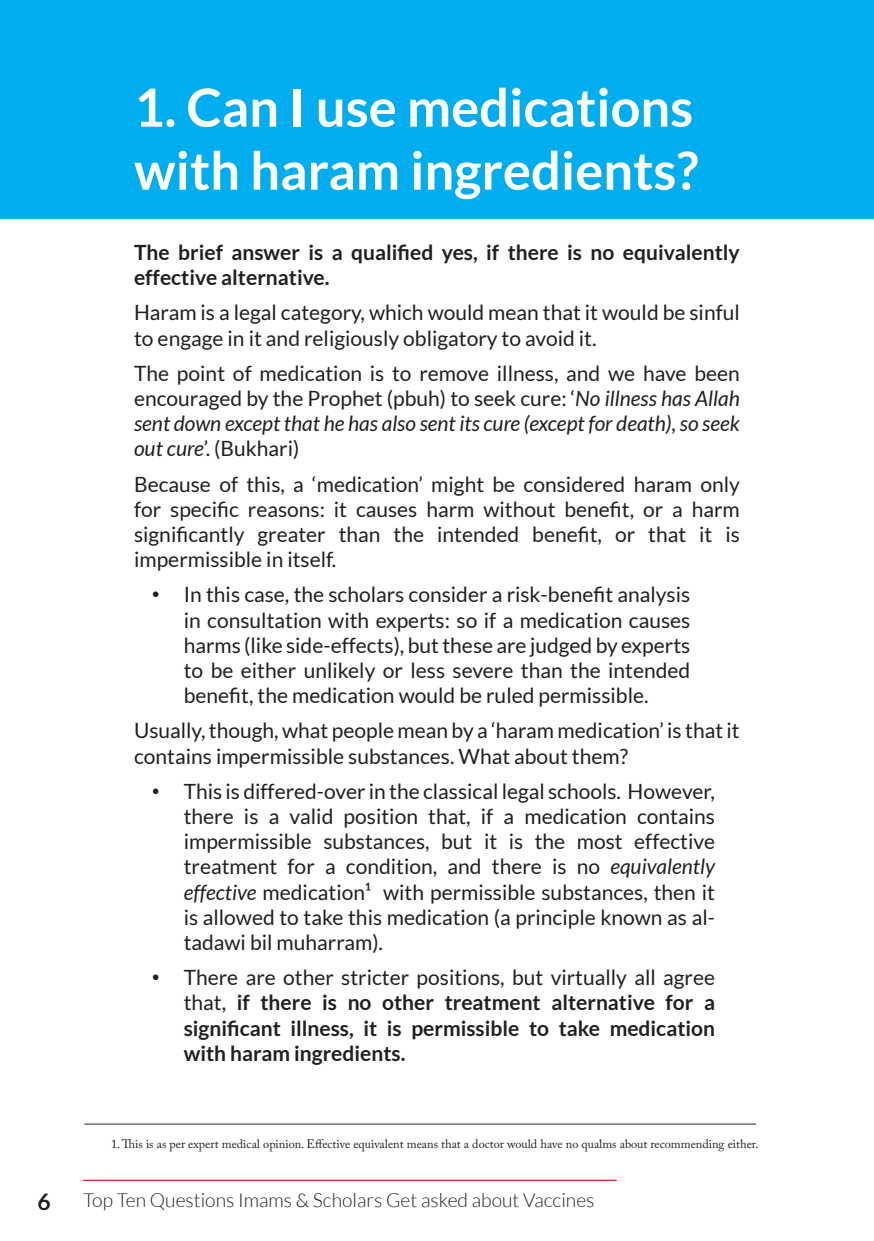
<style>
.page{position:relative;width:874px;height:1241px;background:#fff}
.page>*{position:absolute;margin:0;border:0;box-sizing:border-box;transform-origin:0 0}
.t1{font:700 52.5px/63px "Lato";color:#fff}
.t2{font:700 22.75px "Lato";color:#231f20}
.t3{font:21px/25.2px "Lato";color:#231f20;text-align:justify}
.t4{font:700 21px/25.2px "Lato";color:#231f20}
.t5{font:300 19.25px "Lato";color:#231f20}
.t6{font:12.25px "Adobe Caslon Pro";color:#231f20}
.s1{font-style:italic}
.s2{font-family:"EB Garamond"}
.s3{font-family:"EB Garamond";font-weight:400}
.s4{font-weight:400}
</style>
<div class="page">
<hr style="left:83px;top:1179px;width:533px;height:1px;background:#d1232a">
<div style="left:0;top:0;width:873px;height:218px;background:#00aeef"></div>
<hr style="left:84px;top:1123px;width:671px;height:1px;background:#231f20">
<hr style="left:873px;top:0;width:1px;height:160px;background:#00aeef">
<p class="t1" style="left:134px;top:75px;width:565px">1. Can I use medications with haram ingredients?</p>
<p class="t4" style="left:134px;top:239px;width:607px">The brief answer is a qualified yes, if there is no equivalently effective alternative.</p>
<p class="t3" style="left:134px;top:300px;width:607px">Haram is a legal category, which would mean that it would be sinful to engage in it and religiously obligatory to avoid it.</p>
<p class="t3" style="left:134px;top:360px;width:607px">The point of medication is to remove illness, and we have been encouraged by the Prophet (pbuh) to seek cure: ‘<span class="s1">No illness has Allah sent down except that he has also sent its cure (except for death), so seek out cure</span>’. (Bukhari)</p>
<p class="t3" style="left:134px;top:471px;width:607px">Because of this, a ‘medication’ might be considered haram only for specific reasons: it causes harm without benefit, or a harm significantly greater than the intended benefit, or that it is impermissible in itself.</p>
<p class="t3" style="left:184px;top:582px;width:508px;text-indent:-32px"><span class="s2">•</span> In this case, the scholars consider a risk-benefit analysis in consultation with experts: so if a medication causes harms (like side-effects), but these are judged by experts to be either unlikely or less severe than the intended benefit, the medication would be ruled permissible.</p>
<p class="t3" style="left:134px;top:718px;width:607px">Usually, though, what people mean by a ‘haram medication’ is that it contains impermissible substances. What about them?</p>
<p class="t3" style="left:184px;top:778px;width:532px;text-indent:-32px"><span class="s2">•</span> This is differed-over in the classical legal schools. However, there is a valid position that, if a medication contains impermissible substances, but it is the most effective treatment for a condition, and there is no <span class="s1">equivalently effective</span> medication¹ with permissible substances, then it is allowed to take this medication (a principle known as al&shy;tadawi bil muharram).</p>
<p class="t4" style="left:184px;top:964px;width:532px;text-align:justify;text-indent:-32px"><span class="s3">•</span> <span class="s4">There are other stricter positions, but virtually all agree that,</span> if there is no other treatment alternative for a significant illness, it is permissible to take medication with haram ingredients.</p>
<p class="t6" style="left:111px;top:1136px;width:648px">1. This is as per expert medical opinion. Effective equivalent means that a doctor would have no qualms about recommending either.</p>
<p class="t2" style="left:38px;top:1188px;width:15px">6</p>
<p class="t5" style="left:83px;top:1189px;width:512px">Top Ten Questions Imams &amp; Scholars Get asked about Vaccines</p>
</div>
